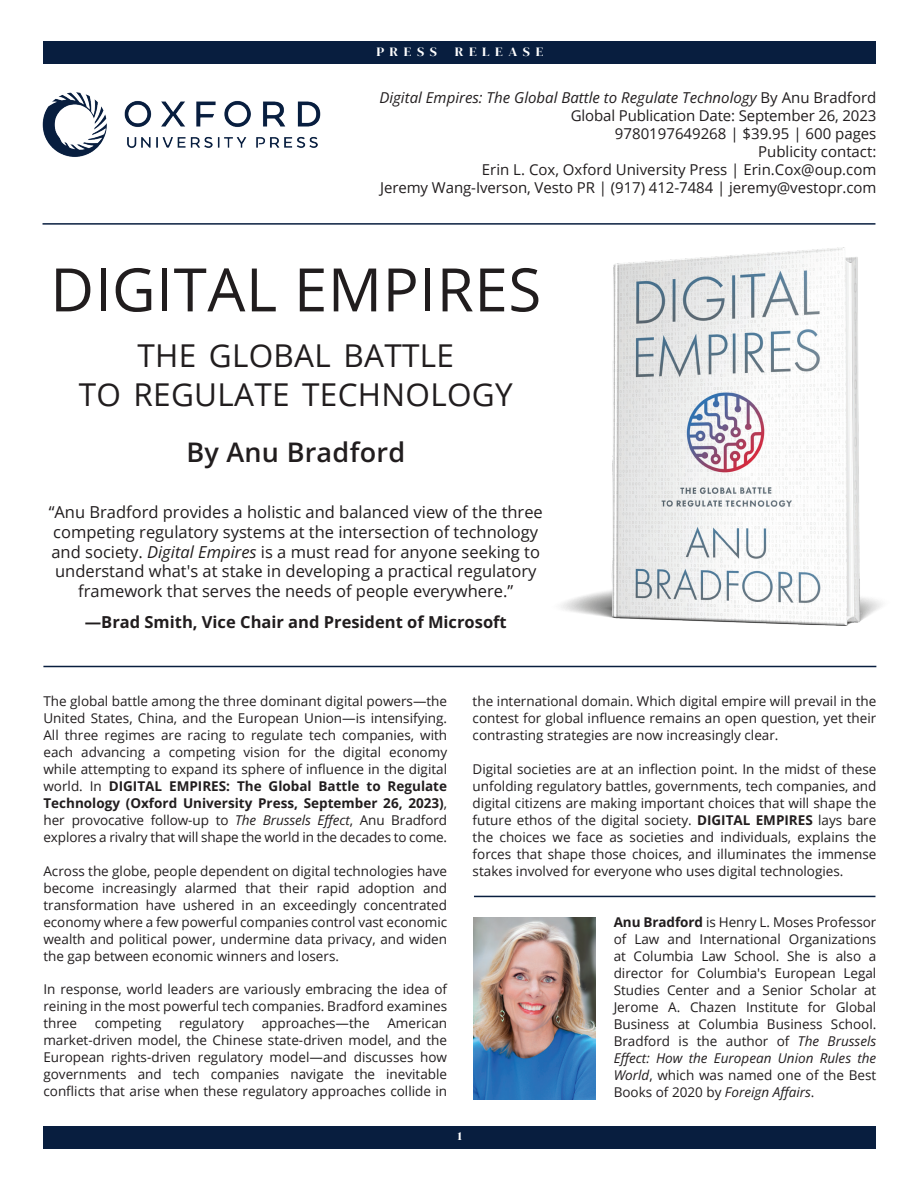
<style>
.page{position:relative;width:918px;height:1188px;background:#fff}
.page>*{position:absolute;margin:0;border:0;box-sizing:border-box;transform-origin:0 0}
.t1{font:60px "Open Sans";letter-spacing:.01em;color:#211d1e}
.t2{font:31.5px/39px "Open Sans";letter-spacing:.01em;color:#211d1e;text-align:center}
.t3{font:600 27px "Open Sans";letter-spacing:.01em;color:#211d1e}
.t4{font:16.5px/19.8px "Open Sans";color:#211d1e;text-align:center}
.t5{font:700 16.5px "Open Sans";color:#211d1e}
.t6{font:15px/18px "Open Sans";letter-spacing:-.005em;color:#211d1e;text-align:right}
.t7{font:13.5px/17px "Open Sans";color:#211d1e;text-align:justify}
.t8{font:12.6px "DM Serif Display";letter-spacing:.4em;color:#fff;scale:1.1 1}
.t9{font:12px "DM Serif Display";color:#fff;scale:1.1 1}
.s1{font-style:italic}
.s2{font-weight:700}
</style>
<div class="page">
<img style="left:561px;top:223px;width:321px;height:403px">
<div style="left:43px;top:41px;width:833px;height:22px;background:#081e3f"></div>
<hr style="left:43px;top:223px;width:832px;height:2px;background:#081e3f">
<div style="left:43px;top:1126px;width:833px;height:22px;background:#081e3f"></div>
<hr style="left:43px;top:666px;width:833px;height:1px;background:#081e3f">
<hr style="left:474px;top:896px;width:401px;height:1px;background:#081e3f">
<img style="left:474px;top:918px;width:122px;height:181px">
<img style="left:42px;top:92px;width:279px;height:65px">
<p class="t8" style="left:376px;top:44px;width:57px">PRESS</p>
<p class="t8" style="left:455px;top:44px;width:82px">RELEASE</p>
<p class="t6" style="left:379px;top:88px;width:499px"><span class="s1">Digital Empires: The Global Battle to Regulate Technology</span> By Anu Bradford Global Publication Date: September 26, 2023<br>9780197649268 | $39.95 | 600 pages<br>Publicity contact:<br>Erin L. Cox, Oxford University Press | Erin.Cox@oup.com<br>Jeremy Wang-Iverson, Vesto PR | (917) 412-7484 | jeremy@vestopr.com</p>
<h1 class="t1" style="left:50px;top:249px;width:492px">DIGITAL EMPIRES</h1>
<h2 class="t2" style="left:79px;top:335px;width:436px">THE GLOBAL BATTLE<br>TO REGULATE TECHNOLOGY</h2>
<h3 class="t3" style="left:186px;top:434px;width:220px">By Anu Bradford</h3>
<p class="t4" style="left:49px;top:502px;width:496px">“Anu Bradford provides a holistic and balanced view of the three competing regulatory systems at the intersection of technology and society. <span class="s1">Digital Empires</span> is a must read for anyone seeking to understand what's at stake in developing a practical regulatory framework that serves the needs of people everywhere.”</p>
<p class="t5" style="left:85px;top:610px;width:424px">—Brad Smith, Vice Chair and President of Microsoft</p>
<p class="t7" style="left:43px;top:693px;width:405px">The global battle among the three dominant digital powers—the United States, China, and the European Union—is intensifying.<br>All three regimes are racing to regulate tech companies, with each advancing a competing vision for the digital economy while attempting to expand its sphere of influence in the digital world. In <span class="s2">DIGITAL EMPIRES: The Global Battle to Regulate Technology (Oxford University Press, September 26, 2023)</span>, her provocative follow-up to <span class="s1">The Brussels Effect</span>, Anu Bradford explores a rivalry that will shape the world in the decades to come.</p>
<p class="t7" style="left:43px;top:862px;width:405px">Across the globe, people dependent on digital technologies have become increasingly alarmed that their rapid adoption and transformation have ushered in an exceedingly concentrated economy where a few powerful companies control vast economic wealth and political power, undermine data privacy, and widen the gap between economic winners and losers.</p>
<p class="t7" style="left:43px;top:981px;width:405px">In response, world leaders are variously embracing the idea of reining in the most powerful tech companies. Bradford examines three</p>
<p class="t7" style="left:95px;top:1015px;width:68px">competing</p>
<p class="t7" style="left:179px;top:1015px;width:66px">regulatory</p>
<p class="t7" style="left:262px;top:1015px;width:110px">approaches—the</p>
<p class="t7" style="left:43px;top:1015px;width:405px;text-indent:344px">American market-driven model, the Chinese state-driven model, and the European rights-driven regulatory model—and discusses how governments and tech companies navigate the inevitable conflicts that arise when these regulatory approaches collide in</p>
<p class="t7" style="left:473px;top:693px;width:405px">the international domain. Which digital empire will prevail in the contest for global influence remains an open question, yet their contrasting strategies are now increasingly clear.</p>
<p class="t7" style="left:473px;top:760px;width:405px">Digital societies are at an inflection point. In the midst of these unfolding regulatory battles, governments, tech companies, and digital citizens are making important choices that will shape the future ethos of the digital society. <span class="s2">DIGITAL EMPIRES</span> lays bare the choices we face as societies and individuals, explains the forces that shape those choices, and illuminates the immense stakes involved for everyone who uses digital technologies.</p>
<p class="t7" style="left:614px;top:913px;width:264px"><span class="s2">Anu Bradford</span> is Henry L. Moses Professor of Law and International Organizations at Columbia Law School. She is also a director for Columbia's European Legal Studies Center and a Senior Scholar at Jerome A. Chazen Institute for Global Business at Columbia Business School.<br>Bradford is the author of <span class="s1">The Brussels Effect: How the European Union Rules the World</span>, which was named one of the Best Books of 2020 by <span class="s1">Foreign Affairs</span>.</p>
<p class="t9" style="left:458px;top:1129px;width:6px">1</p>
</div>
